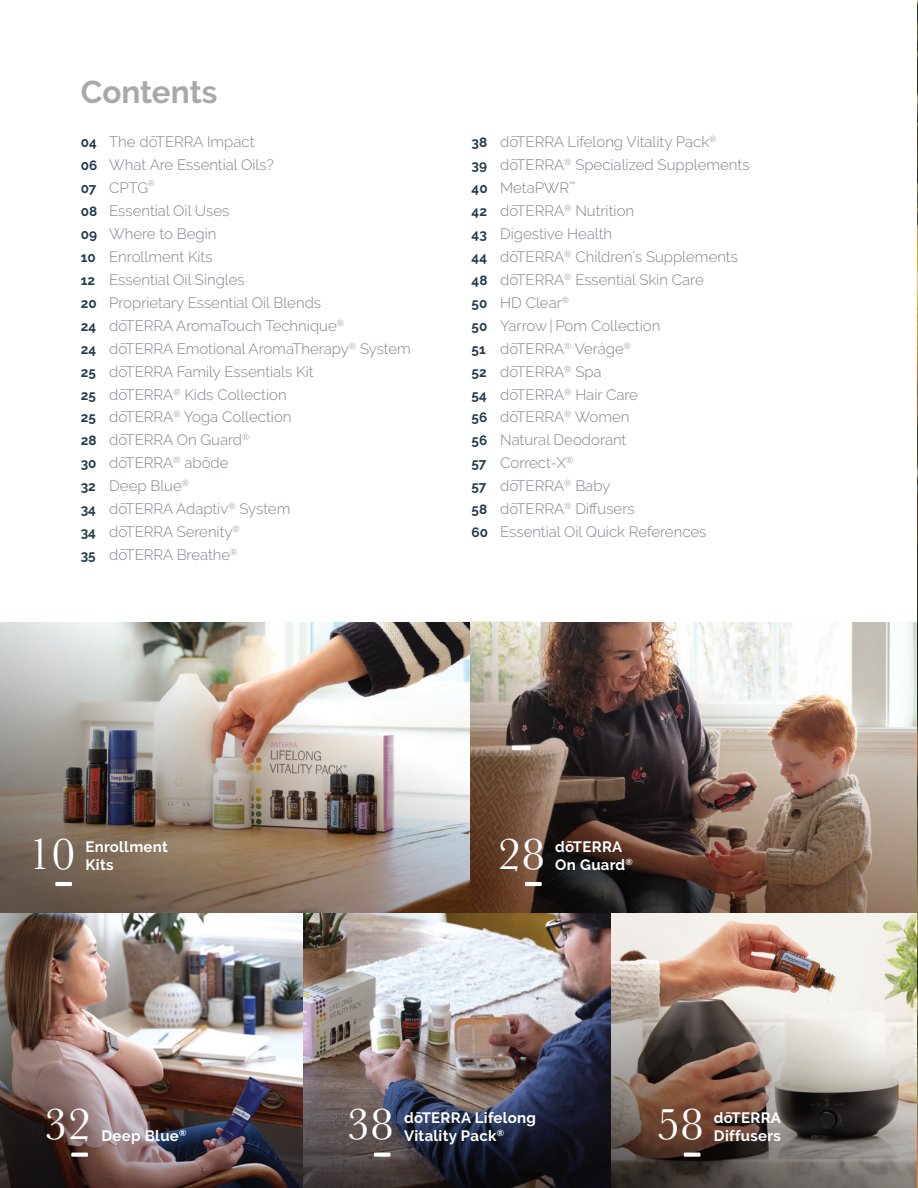
<style>
.page{position:relative;width:918px;height:1188px;background:#fff}
.page>*{position:absolute;margin:0;border:0;box-sizing:border-box;transform-origin:0 0}
.t1{font:46.5px "Baskerville";letter-spacing:.01em;color:#fff}
.t2{font:700 31.5px "Raleway";color:#a8a9ad}
.t3{font:300 15px/23px "Raleway";color:#7e838f}
.t4{font:700 15px/18px "Raleway";letter-spacing:.02em;color:#fff}
.t5{font:700 8.7px "Raleway";color:#fff}
.t6{font:300 7.8px "Raleway";color:#7e838f}
.s1{font-weight:700;font-size:13.5px;color:#243c4e}
</style>
<div class="page">
<img style="left:0;top:913px;width:917px;height:137px">
<svg style="left:303px;top:1050px;width:309px;height:138px;background:#433f48"></svg>
<img style="left:612px;top:951px;width:305px;height:237px">
<img style="left:0;top:951px;width:303px;height:237px">
<img style="left:470px;top:622px;width:447px;height:291px">
<svg style="left:512px;top:746px;width:19px;height:4px"></svg>
<img style="left:0;top:622px;width:470px;height:291px">
<svg style="left:55px;top:882px;width:17px;height:4px"></svg>
<svg style="left:71px;top:1153px;width:17px;height:4px"></svg>
<svg style="left:374px;top:1153px;width:17px;height:4px"></svg>
<svg style="left:684px;top:1153px;width:17px;height:4px"></svg>
<svg style="left:525px;top:882px;width:17px;height:4px"></svg>
<img style="left:917px;top:0;width:1px;height:1188px">
<h2 class="t2" style="left:81px;top:74px;width:138px">Contents</h2>
<p class="t3" style="left:81px;top:131px;width:195px"><span class="s1">04</span> The dōTERRA Impact<br><span class="s1">06</span> What Are Essential Oils?<br><span class="s1">07</span> CPTG</p>
<p class="t6" style="left:148px;top:179px;width:8px">®</p>
<p class="t3" style="left:81px;top:199px;width:332px"><span class="s1">08</span> Essential Oil Uses<br><span class="s1">09</span> Where to Begin<br><span class="s1">10</span> Enrollment Kits<br><span class="s1">12</span> Essential Oil Singles<br><span class="s1">20</span> Proprietary Essential Oil Blends<br><span class="s1">24</span> dōTERRA AromaTouch Technique<sup>®<br></sup><span class="s1">24</span> dōTERRA Emotional AromaTherapy<sup>®</sup> System<br><span class="s1">25</span> dōTERRA Family Essentials Kit<br><span class="s1">25</span> dōTERRA<sup>®</sup> Kids Collection<br><span class="s1">25</span> dōTERRA<sup>®</sup> Yoga Collection<br><span class="s1">28</span> dōTERRA On Guard<sup>®<br></sup><span class="s1">30</span> dōTERRA<sup>®</sup> abōde<br><span class="s1">32</span> Deep Blue<sup>®<br></sup><span class="s1">34</span> dōTERRA Adaptiv<sup>®</sup> System<br><span class="s1">34</span> dōTERRA Serenity<sup>®<br></sup><span class="s1">35</span> dōTERRA Breathe<sup>®</sup></p>
<p class="t3" style="left:472px;top:131px;width:279px"><span class="s1">38</span> dōTERRA Lifelong Vitality Pack<sup>®<br></sup><span class="s1">39</span> dōTERRA<sup>®</sup> Specialized Supplements<br><span class="s1">40</span> MetaPWR<sup>™<br></sup><span class="s1">42</span> dōTERRA<sup>®</sup> Nutrition<br><span class="s1">43</span> Digestive Health<br><span class="s1">44</span> dōTERRA<sup>®</sup> Children’s Supplements<br><span class="s1">48</span> dōTERRA<sup>®</sup> Essential Skin Care<br><span class="s1">50</span> HD Clear<sup>®<br></sup><span class="s1">50</span> Yarrow | Pom Collection<br><span class="s1">51</span> dōTERRA<sup>®</sup> Veráge<sup>®<br></sup><span class="s1">52</span> dōTERRA<sup>®</sup> Spa<br><span class="s1">54</span> dōTERRA<sup>®</sup> Hair Care<br><span class="s1">56</span> dōTERRA<sup>®</sup> Women<br><span class="s1">56</span> Natural Deodorant<br><span class="s1">57</span> Correct-X<sup>®<br></sup><span class="s1">57</span> dōTERRA<sup>®</sup> Baby<br><span class="s1">58</span> dōTERRA<sup>®</sup> Diffusers<br><span class="s1">60</span> Essential Oil Quick References</p>
<h1 class="t1" style="left:28px;top:824px;width:48px">10</h1>
<p class="t4" style="left:86px;top:838px;width:84px">Enrollment</p>
<p class="t4" style="left:86px;top:856px;width:29px">Kits</p>
<h1 class="t1" style="left:498px;top:824px;width:48px">28</h1>
<p class="t4" style="left:555px;top:838px;width:71px">dōTERRA<br>On Guard</p>
<p class="t5" style="left:626px;top:857px;width:9px">®</p>
<h1 class="t1" style="left:44px;top:1095px;width:48px">32</h1>
<p class="t5" style="left:179px;top:1128px;width:9px">®</p>
<p class="t4" style="left:101px;top:1127px;width:79px">Deep Blue</p>
<h1 class="t1" style="left:347px;top:1095px;width:48px">38</h1>
<p class="t4" style="left:404px;top:1109px;width:133px">dōTERRA Lifelong<br>Vitality Pack</p>
<p class="t5" style="left:497px;top:1128px;width:9px">®</p>
<h1 class="t1" style="left:657px;top:1095px;width:48px">58</h1>
<p class="t4" style="left:714px;top:1109px;width:69px">dōTERRA</p>
<p class="t4" style="left:714px;top:1127px;width:69px">Diffusers</p>
</div>
